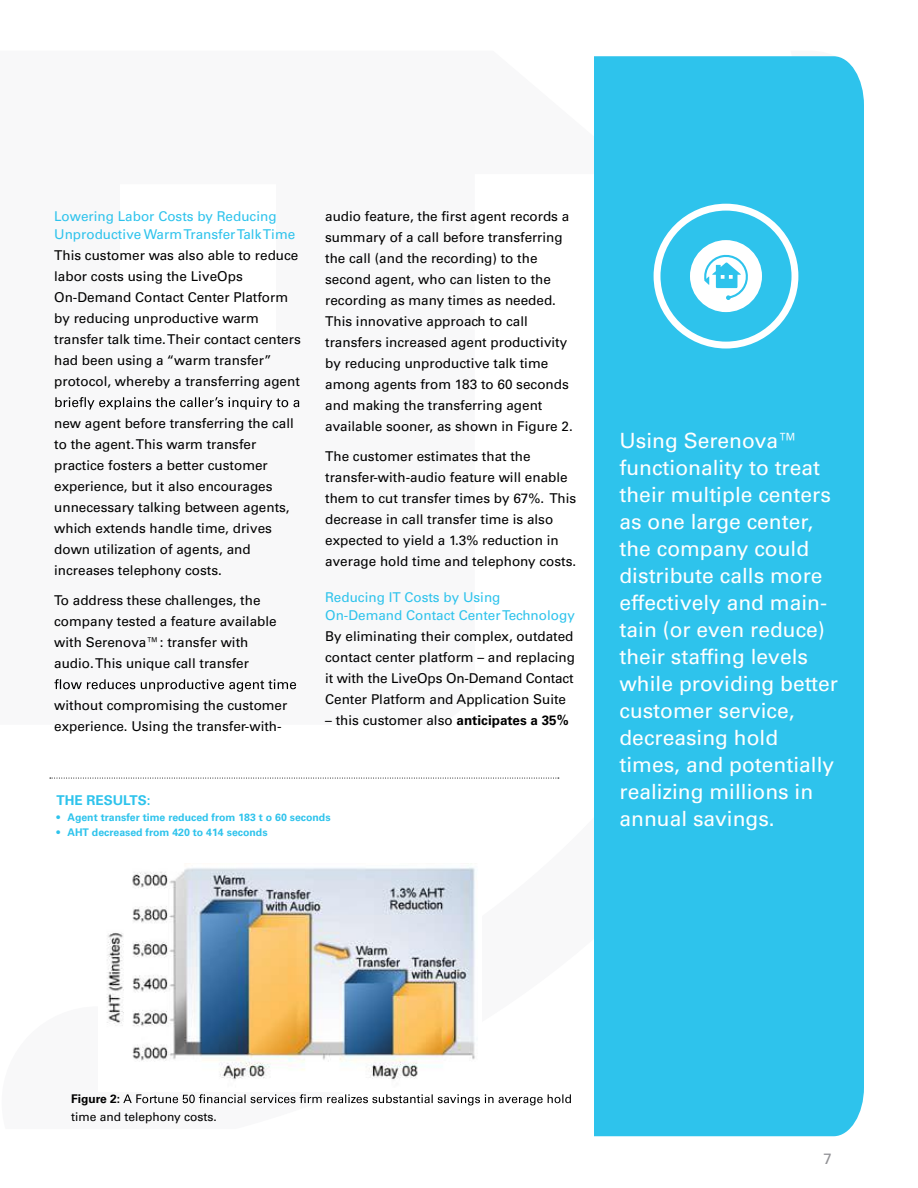
<style>
.page{position:relative;width:918px;height:1188px;background:#fff}
.page>*{position:absolute;margin:0;border:0;box-sizing:border-box;transform-origin:0 0}
.t1{font:21px/27px "Univers LT Std";color:#fff}
.t2{font:15px "Univers LT Std";color:#919195}
.t3{font:13.5px/21px "Univers LT Std";color:#000}
.t4{font:13.5px/18px "Univers LT Std";color:#2ec3ec}
.t5{font:700 13.5px "Univers LT Std";color:#2ec3ec}
.t6{font:12px "Univers LT Std";color:#000}
.t7{font:700 12px "Univers LT Std";color:#000}
.t8{font:700 10.5px "Univers LT Std";color:#2ec3ec}
.s1{font-weight:700}
</style>
<div class="page">
<div style="left:594px;top:56px;width:270px;height:1080px;background:#2ec3ec"></div>
<svg style="left:654px;top:204px;width:144px;height:145px"></svg>
<svg style="left:50px;top:778px;width:509px;height:1px"></svg>
<svg style="left:55px;top:397px;width:244px;height:13px"></svg>
<svg style="left:54px;top:679px;width:242px;height:13px"></svg>
<img style="left:107px;top:867px;width:368px;height:213px">
<svg style="left:123px;top:1094px;width:448px;height:11px"></svg>
<p class="t4" style="left:54px;top:207px;width:243px">Lowering Labor Costs by Reducing<br>Unproductive Warm Transfer Talk Time</p>
<p class="t3" style="left:54px;top:245px;width:248px">This customer was also able to reduce labor costs using the LiveOps On-Demand Contact Center Platform by reducing unproductive warm transfer talk time. Their contact centers had been using a “warm transfer” protocol, whereby a transferring agent</p>
<p class="t3" style="left:54px;top:413px;width:241px">new agent before transferring the call to the agent. This warm transfer practice fosters a better customer experience, but it also encourages unnecessary talking between agents, which extends handle time, drives down utilization of agents, and increases telephony costs.</p>
<p class="t3" style="left:54px;top:590px;width:224px">To address these challenges, the company tested a feature available with Serenova™: transfer with audio. This unique call transfer</p>
<p class="t3" style="left:54px;top:695px;width:235px">without compromising the customer experience. Using the transfer-with-</p>
<p class="t3" style="left:325px;top:206px;width:249px">audio feature, the first agent records a summary of a call before transferring the call (and the recording) to the second agent, who can listen to the recording as many times as needed.<br>This innovative approach to call transfers increased agent productivity by reducing unproductive talk time among agents from 183 to 60 seconds and making the transferring agent available sooner, as shown in Figure 2.</p>
<p class="t3" style="left:325px;top:446px;width:253px">The customer estimates that the transfer-with-audio feature will enable them to cut transfer times by 67%. This decrease in call transfer time is also expected to yield a 1.3% reduction in average hold time and telephony costs.</p>
<p class="t4" style="left:325px;top:588px;width:251px">Reducing IT Costs by Using<br>On-Demand Contact Center Technology</p>
<p class="t3" style="left:325px;top:626px;width:251px;text-align:justify">By eliminating their complex, outdated contact center platform – and replacing it with the LiveOps On-Demand Contact Center Platform and Application Suite</p>
<p class="t3" style="left:325px;top:710px;width:245px">– this customer also <span class="s1">anticipates a 35%</span></p>
<p class="t5" style="left:56px;top:792px;width:95px">THE RESULTS:</p>
<p class="t8" style="left:56px;top:811px;width:276px">• Agent transfer time reduced from 183 t o 60 seconds</p>
<p class="t8" style="left:56px;top:826px;width:213px">• AHT decreased from 420 to 414 seconds</p>
<p class="t1" style="left:620px;top:427px;width:220px">Using Serenova™ functionality to treat their multiple centers as one large center, the company could distribute calls more effectively and main&shy;tain (or even reduce) their staffing levels while providing better customer service, decreasing hold times, and potentially realizing millions in annual savings.</p>
<p class="t7" style="left:71px;top:1092px;width:50px">Figure 2:</p>
<p class="t6" style="left:71px;top:1110px;width:147px">time and telephony costs.</p>
<p class="t2" style="left:824px;top:1150px;width:10px">7</p>
</div>
